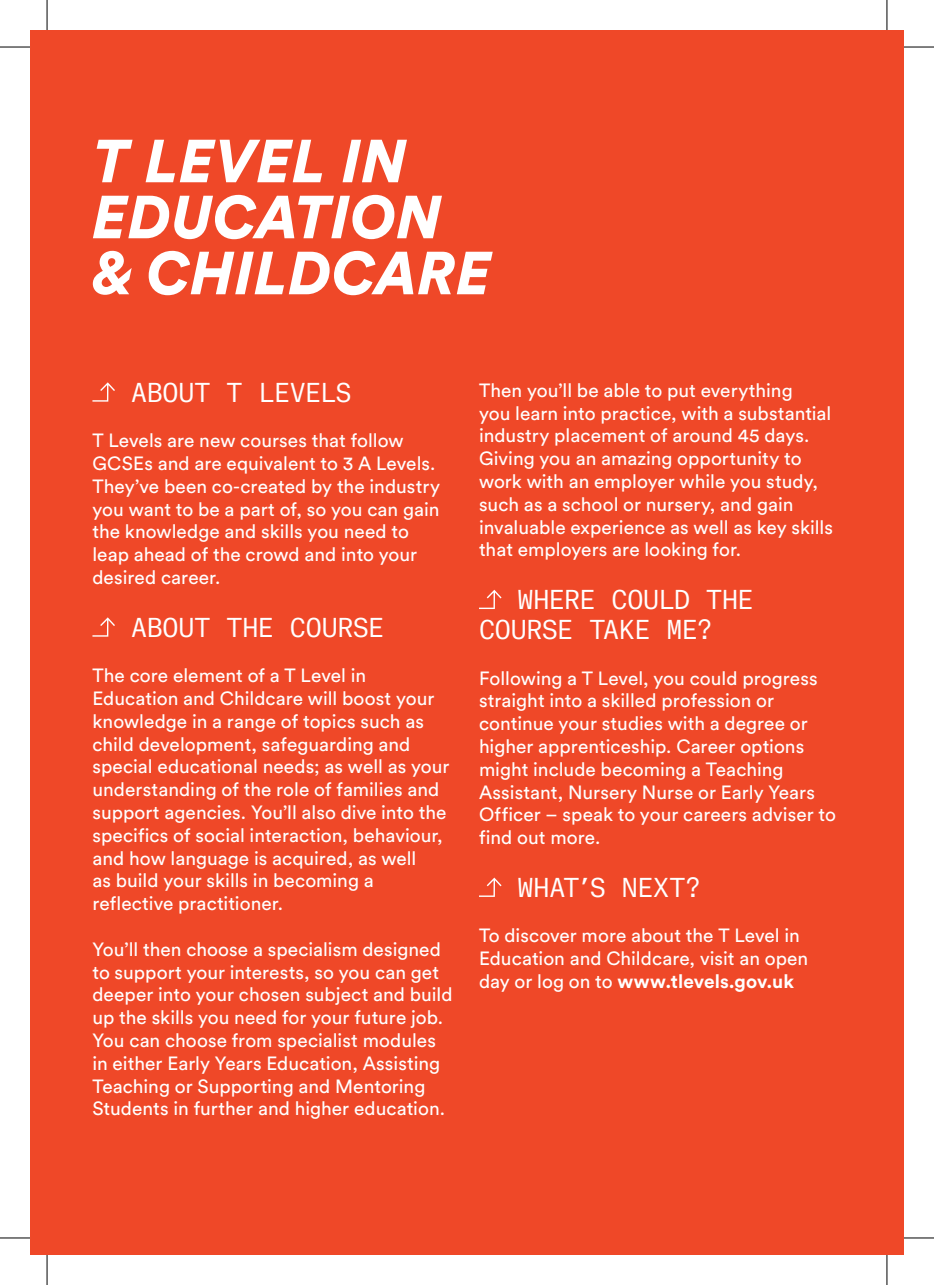
<style>
.page{position:relative;width:934px;height:1285px;background:#fff}
.page>*{position:absolute;margin:0;border:0;box-sizing:border-box;transform-origin:0 0}
.t1{font:italic 900 60px/56px "Circular Std";letter-spacing:.01em;color:#fff}
.t2{font:25px/30px "Atlas Typewriter";letter-spacing:-.015em;color:#fff}
.t3{font:19px/22.8px "Circular Std";color:#fff}
.s1{font-weight:700}
</style>
<div class="page">
<div style="left:30px;top:30px;width:873px;height:1225px;background:#ef4828"></div>
<svg style="left:92px;top:382px;width:23px;height:19px"></svg>
<svg style="left:92px;top:617px;width:23px;height:19px"></svg>
<svg style="left:479px;top:590px;width:22px;height:19px"></svg>
<svg style="left:479px;top:877px;width:22px;height:20px"></svg>
<hr style="left:0;top:47px;width:30px;height:1px;background:#000">
<hr style="left:903px;top:47px;width:30px;height:1px;background:#000">
<hr style="left:0;top:1237px;width:30px;height:1px;background:#000">
<hr style="left:903px;top:1237px;width:30px;height:1px;background:#000">
<hr style="left:47px;top:0;width:1px;height:30px;background:#000">
<hr style="left:47px;top:1255px;width:1px;height:30px;background:#000">
<hr style="left:886px;top:0;width:1px;height:30px;background:#000">
<hr style="left:886px;top:1255px;width:1px;height:30px;background:#000">
<h1 class="t1" style="left:92px;top:132px;width:400px">T LEVEL IN<br>EDUCATION &amp; CHILDCARE</h1>
<h2 class="t2" style="left:131px;top:374px;width:222px">ABOUT T LEVELS</h2>
<p class="t3" style="left:92px;top:429px;width:349px">T Levels are new courses that follow GCSEs and are equivalent to 3 A Levels.<br>They’ve been co-created by the industry you want to be a part of, so you can gain the knowledge and skills you need to leap ahead of the crowd and into your desired career.</p>
<h2 class="t2" style="left:131px;top:609px;width:255px">ABOUT THE COURSE</h2>
<p class="t3" style="left:92px;top:664px;width:358px">The core element of a T Level in Education and Childcare will boost your knowledge in a range of topics such as child development, safeguarding and special educational needs; as well as your understanding of the role of families and support agencies. You’ll also dive into the specifics of social interaction, behaviour, and how language is acquired, as well<br>as build your skills in becoming a reflective practitioner.</p>
<p class="t3" style="left:92px;top:937px;width:361px">You’ll then choose a specialism designed to support your interests, so you can get deeper into your chosen subject and build up the skills you need for your future job.<br>You can choose from specialist modules in either Early Years Education, Assisting Teaching or Supporting and Mentoring Students in further and higher education.</p>
<p class="t3" style="left:479px;top:378px;width:355px">Then you’ll be able to put everything<br>you learn into practice, with a substantial industry placement of around 45 days.<br>Giving you an amazing opportunity to work with an employer while you study, such as a school or nursery, and gain invaluable experience as well as key skills that employers are looking for.</p>
<h2 class="t2" style="left:479px;top:582px;width:276px;text-indent:39px">WHERE COULD THE<br>COURSE TAKE ME?</h2>
<p class="t3" style="left:479px;top:666px;width:358px">Following a T Level, you could progress straight into a skilled profession or continue your studies with a degree or higher apprenticeship. Career options might include becoming a Teaching Assistant, Nursery Nurse or Early Years Officer – speak to your careers adviser to find out more.</p>
<h2 class="t2" style="left:517px;top:869px;width:185px">WHAT’S NEXT?</h2>
<p class="t3" style="left:479px;top:924px;width:330px">To discover more about the T Level in<br>Education and Childcare, visit an open day or log on to <span class="s1">www.tlevels.gov.uk</span></p>
</div>
